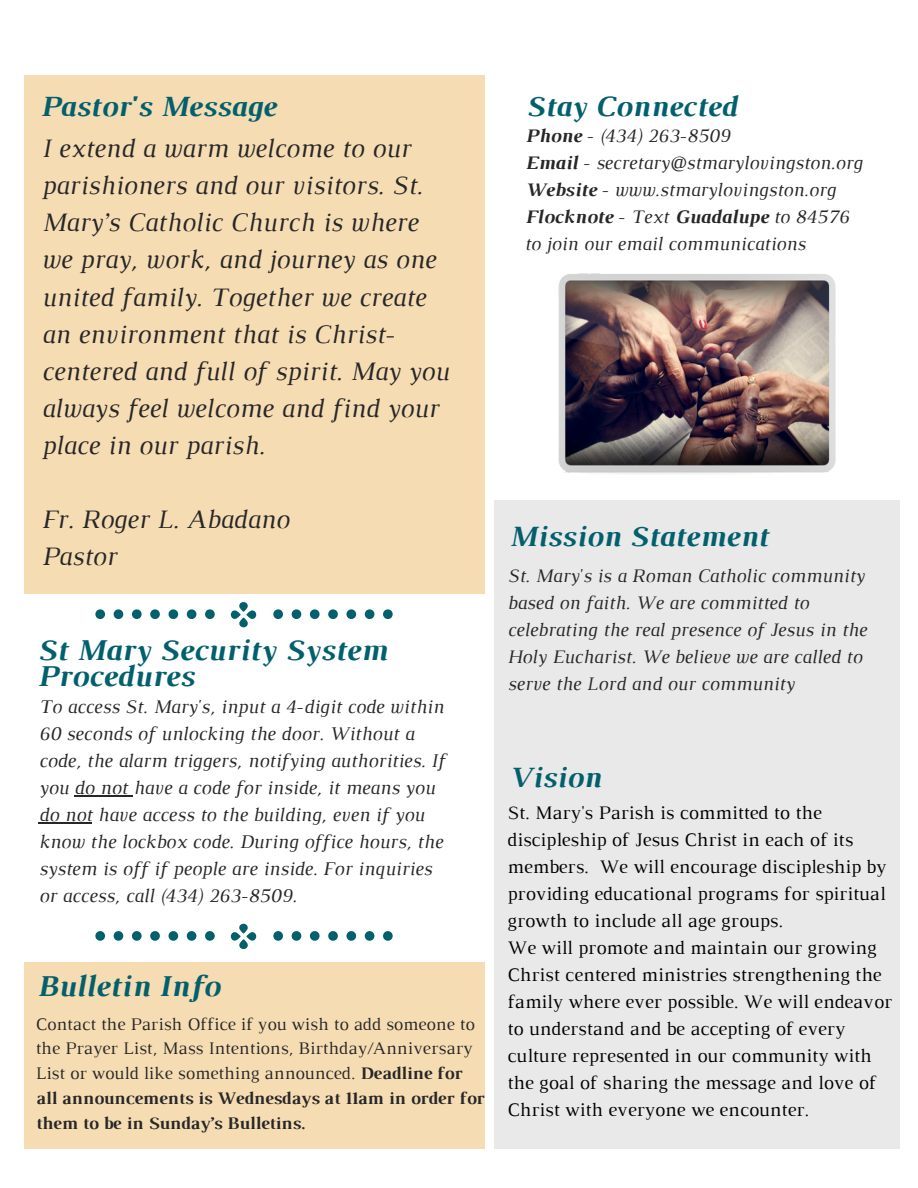
<style>
.page{position:relative;width:918px;height:1188px;background:#fff}
.page>*{position:absolute;margin:0;border:0;box-sizing:border-box;transform-origin:0 0}
.t1{font:italic 700 30.9px/26.7px "Luthier";color:#02606d}
.t2{font:italic 700 30px "Luthier";color:#02606d}
.t3{font:italic 27.15px/37.2px "Luthier";color:#272727}
.t4{font:italic 19.65px/27px "Luthier";color:#272727}
.t5{font:19.5px/27px "Luthier";color:#000}
.t6{font:italic 19.5px/27px "Luthier";color:#272727}
.t7{font:18px/24.8px "Luthier";color:#272727}
.s1{font-weight:700}
</style>
<div class="page">
<div style="left:24px;top:75px;width:461px;height:519px;background:#f6dcb3"></div>
<div style="left:494px;top:500px;width:406px;height:648px;background:#e9e9e9"></div>
<img style="left:558px;top:273px;width:278px;height:201px">
<hr style="left:74px;top:795px;width:59px;height:1px;background:#272727">
<hr style="left:39px;top:822px;width:53px;height:1px;background:#272727">
<div style="left:24px;top:963px;width:461px;height:186px;background:#f6dcb3"></div>
<svg style="left:231px;top:924px;width:25px;height:25px"></svg>
<svg style="left:205px;top:931px;width:10px;height:10px"></svg>
<svg style="left:187px;top:931px;width:9px;height:10px"></svg>
<svg style="left:169px;top:931px;width:9px;height:10px"></svg>
<svg style="left:150px;top:931px;width:10px;height:10px"></svg>
<svg style="left:132px;top:931px;width:10px;height:10px"></svg>
<svg style="left:114px;top:931px;width:9px;height:10px"></svg>
<svg style="left:95px;top:931px;width:10px;height:10px"></svg>
<svg style="left:383px;top:931px;width:9px;height:10px"></svg>
<svg style="left:365px;top:931px;width:9px;height:10px"></svg>
<svg style="left:346px;top:931px;width:10px;height:10px"></svg>
<svg style="left:328px;top:931px;width:10px;height:10px"></svg>
<svg style="left:310px;top:931px;width:10px;height:10px"></svg>
<svg style="left:292px;top:931px;width:9px;height:10px"></svg>
<svg style="left:273px;top:931px;width:10px;height:10px"></svg>
<svg style="left:231px;top:602px;width:25px;height:25px"></svg>
<svg style="left:205px;top:609px;width:10px;height:10px"></svg>
<svg style="left:187px;top:609px;width:9px;height:10px"></svg>
<svg style="left:169px;top:609px;width:9px;height:10px"></svg>
<svg style="left:150px;top:609px;width:10px;height:10px"></svg>
<svg style="left:132px;top:609px;width:10px;height:10px"></svg>
<svg style="left:114px;top:609px;width:9px;height:10px"></svg>
<svg style="left:95px;top:609px;width:10px;height:10px"></svg>
<svg style="left:383px;top:609px;width:9px;height:10px"></svg>
<svg style="left:365px;top:609px;width:9px;height:10px"></svg>
<svg style="left:346px;top:609px;width:10px;height:10px"></svg>
<svg style="left:328px;top:609px;width:10px;height:10px"></svg>
<svg style="left:310px;top:609px;width:10px;height:10px"></svg>
<svg style="left:292px;top:609px;width:9px;height:10px"></svg>
<svg style="left:273px;top:609px;width:10px;height:10px"></svg>
<h1 class="t2" style="left:39px;top:95px;width:238px">Pastor's Message</h1>
<h2 class="t3" style="left:41px;top:132px;width:409px">I extend a warm welcome to our parishioners and our visitors. St.<br>Mary’s Catholic Church is where we pray, work, and journey as one united family. Together we create an environment that is Christ&shy;centered and full of spirit. May you always feel welcome and find your place in our parish.</h2>
<h2 class="t3" style="left:41px;top:503px;width:249px">Fr. Roger L. Abadano<br>Pastor</h2>
<p class="t1" style="left:36px;top:639px;width:352px">St Mary Security System<br>Procedures</p>
<h1 class="t4" style="left:39px;top:695px;width:408px">To access St. Mary's, input a 4-digit code within 60 seconds of unlocking the door. Without a code, the alarm triggers, notifying authorities. If you do not have a code for inside, it means you do not have access to the building, even if you know the lockbox code. During office hours, the system is off if people are inside. For inquiries or access, call (434) 263-8509.</h1>
<p class="t1" style="left:36px;top:975px;width:184px">Bulletin Info</p>
<h1 class="t7" style="left:36px;top:1013px;width:450px">Contact the Parish Office if you wish to add someone to the Prayer List, Mass Intentions, Birthday/Anniversary List or would like something announced. <span class="s1">Deadline for all announcements is Wednesdays at 11am in order for them to be in Sunday’s Bulletins.</span></h1>
<h1 class="t2" style="left:524px;top:95px;width:213px">Stay Connected</h1>
<p class="t6" style="left:524px;top:124px;width:207px"><span class="s1">Phone</span> - (434) 263-8509</p>
<p class="t6" style="left:524px;top:151px;width:339px"><span class="s1">Email</span> - secretary@stmarylovingston.org</p>
<p class="t6" style="left:524px;top:178px;width:313px"><span class="s1">Website</span> - www.stmarylovingston.org</p>
<p class="t6" style="left:524px;top:205px;width:326px"><span class="s1">Flocknote</span> - Text <span class="s1">Guadalupe</span> to 84576 to join our email communications</p>
<p class="t2" style="left:508px;top:526px;width:261px">Mission Statement</p>
<h1 class="t6" style="left:508px;top:564px;width:361px">St. Mary's is a Roman Catholic community based on faith. We are committed to celebrating the real presence of Jesus in the Holy Eucharist. We believe we are called to serve the Lord and our community</h1>
<h1 class="t2" style="left:508px;top:766px;width:94px">Vision</h1>
<p class="t5" style="left:508px;top:801px;width:380px">St. Mary's Parish is committed to the discipleship of Jesus Christ in each of its members. We will encourage discipleship by providing educational programs for spiritual growth to include all age groups.</p>
<p class="t5" style="left:508px;top:936px;width:386px">We will promote and maintain our growing Christ centered ministries strengthening the family where ever possible. We will endeavor to understand and be accepting of every culture represented in our community with the goal of sharing the message and love of Christ with everyone we encounter.</p>
</div>
